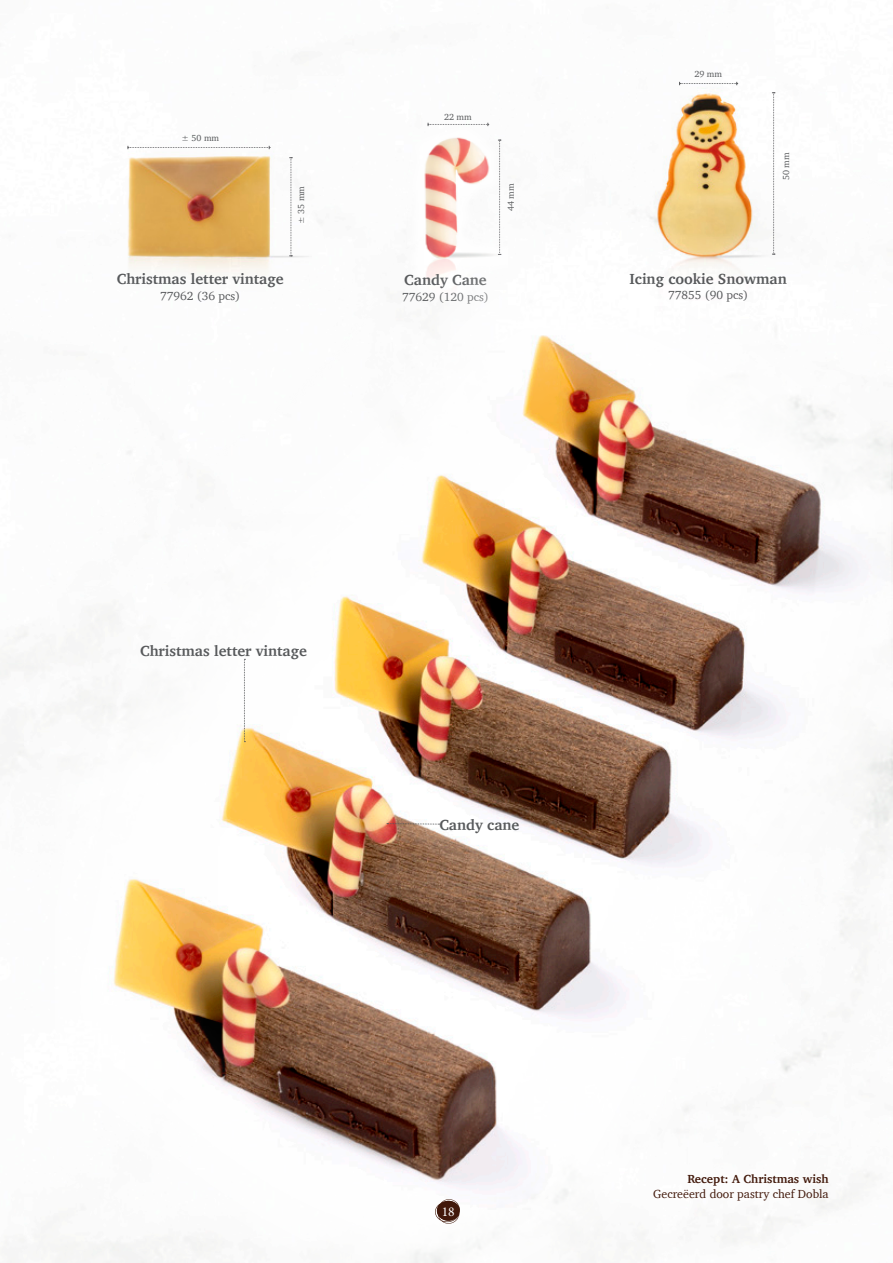
<style>
.page{position:relative;width:893px;height:1263px;background:#fff}
.page>*{position:absolute;margin:0;border:0;box-sizing:border-box;transform-origin:0 0}
.t1{font:700 15px "Charter";color:#57595b}
.t2{font:13.5px "Minion Pro";color:#fff}
.t3{font:12px "Charter";color:#57595b}
.t4{font:12px "Charter";color:#41180a}
.t5{font:700 12px "Charter";color:#41180a}
.t6{font:9px "Charter";color:#57595b}
</style>
<div class="page">
<img style="left:429px;top:137px;width:73px;height:17px">
<svg style="left:498px;top:140px;width:3px;height:14px"></svg>
<svg style="left:428px;top:123px;width:61px;height:3px"></svg>
<svg style="left:128px;top:146px;width:142px;height:3px"></svg>
<img style="left:56px;top:154px;width:834px;height:1109px">
<svg style="left:244px;top:659px;width:1px;height:83px"></svg>
<svg style="left:387px;top:823px;width:52px;height:2px"></svg>
<img style="left:587px;top:81px;width:243px;height:237px">
<svg style="left:772px;top:92px;width:3px;height:163px"></svg>
<svg style="left:679px;top:82px;width:59px;height:3px"></svg>
<svg style="left:435px;top:1199px;width:25px;height:25px"></svg>
<p class="t6" style="left:181px;top:130px;width:39px">± 50 mm</p>
<p class="t6" style="left:293px;top:224px;width:39px;rotate:-90deg">± 35 mm</p>
<p class="t1" style="left:117px;top:266px;width:168px">Christmas letter vintage</p>
<p class="t3" style="left:160px;top:286px;width:82px">77962 (36 pcs)</p>
<p class="t6" style="left:444px;top:109px;width:29px">22 mm</p>
<p class="t6" style="left:503px;top:211px;width:29px;rotate:-90deg">44 mm</p>
<p class="t1" style="left:404px;top:267px;width:84px">Candy Cane</p>
<p class="t3" style="left:402px;top:287px;width:88px">77629 (120 pcs)</p>
<p class="t6" style="left:694px;top:66px;width:29px">29 mm</p>
<p class="t6" style="left:778px;top:180px;width:29px;rotate:-90deg">50 mm</p>
<p class="t1" style="left:630px;top:266px;width:159px">Icing cookie Snowman</p>
<p class="t3" style="left:668px;top:284px;width:82px">77855 (90 pcs)</p>
<p class="t1" style="left:140px;top:638px;width:168px">Christmas letter vintage</p>
<p class="t1" style="left:439px;top:812px;width:82px">Candy cane</p>
<p class="t2" style="left:442px;top:1202px;width:14px">18</p>
<p class="t5" style="left:687px;top:1169px;width:143px">Recept: A Christmas wish</p>
<p class="t4" style="left:653px;top:1184px;width:177px">Gecreëerd door pastry chef Dobla</p>
</div>
